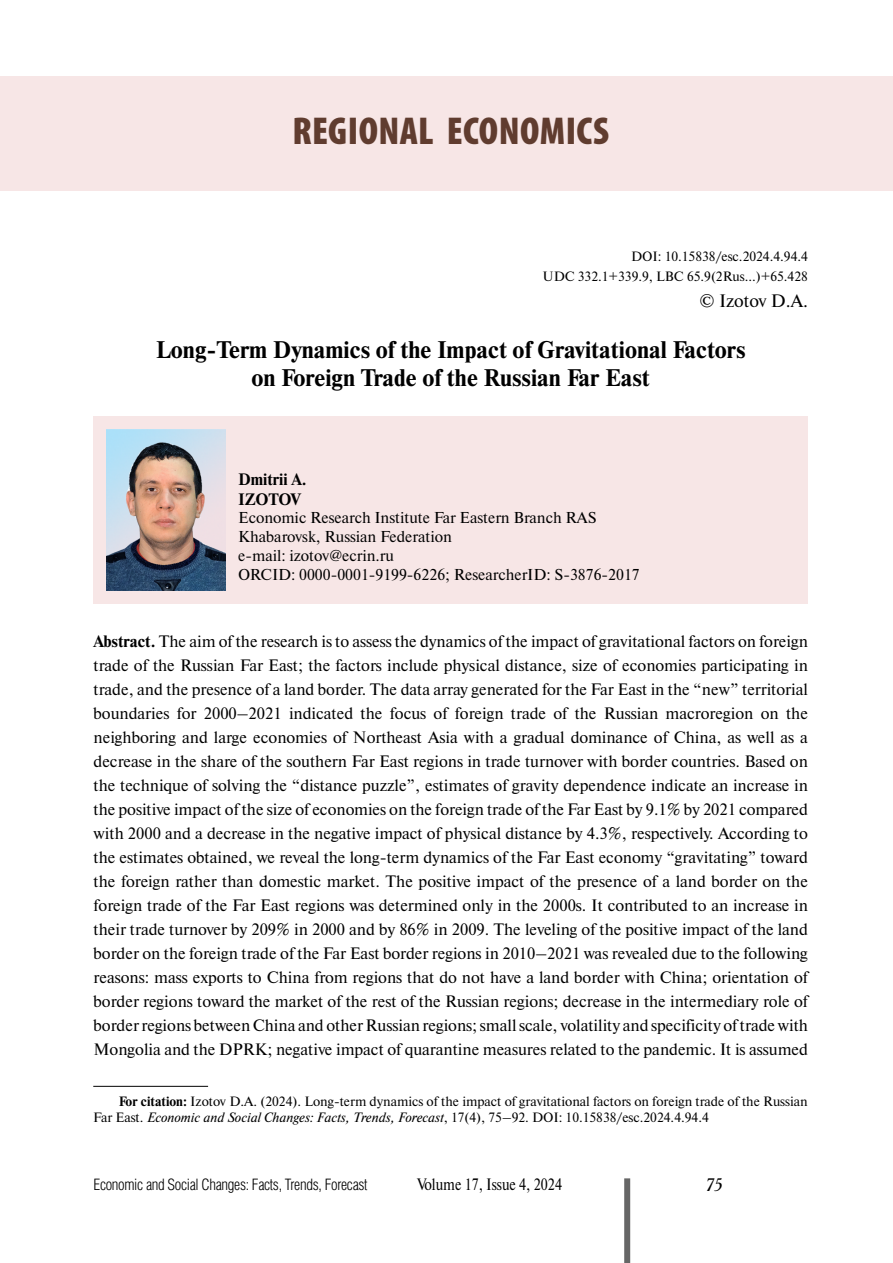
<style>
.page{position:relative;width:893px;height:1263px;background:#fff}
.page>*{position:absolute;margin:0;border:0;box-sizing:border-box;transform-origin:0 0}
.t1{font:900 condensed 39px "Myriad Pro";letter-spacing:.01em;color:#603c2f}
.t2{font:700 24px/28.8px "Newton C";color:#000;text-align:center}
.t3{font:18px "Newton C";color:#000}
.t4{font:italic 18px "Academy";color:#000}
.t5{font:16.5px/24px "Newton C";color:#000;text-align:justify}
.t6{font:16.5px "Newton C";color:#000;scale:.85 1}
.t7{font:700 16.5px/19.8px "Newton C";color:#000}
.t8{font:15.75px/18.9px "Newton C";color:#000}
.t9{font:300 15.75px "Helios Cond";letter-spacing:-.02em;color:#000}
.t10{font:13.5px/20.4px "Newton C";color:#000;text-align:right}
.s1{font-weight:700}
.s2{font-style:italic}
</style>
<div class="page">
<div style="left:624px;top:1178px;width:6px;height:85px;background:#666"></div>
<div style="left:0;top:76px;width:893px;height:114px;background:#f7e6e6"></div>
<div style="left:94px;top:416px;width:714px;height:187px;background:#f7e6e6"></div>
<hr style="left:93px;top:1086px;width:115px;height:1px;background:#000">
<img style="left:106px;top:429px;width:119px;height:162px">
<h1 class="t1" style="left:292px;top:106px;width:318px">REGIONAL ECONOMICS</h1>
<p class="t10" style="left:543px;top:246px;width:267px">DOI: 10.15838/esc.2024.4.94.4<br>UDC 332.1+339.9, LBC 65.9(2Rus…)+65.428</p>
<p class="t3" style="left:700px;top:291px;width:110px">© Izotov D.A.</p>
<h2 class="t2" style="left:156px;top:335px;width:591px">Long-Term Dynamics of the Impact of Gravitational Factors on Foreign Trade of the Russian Far East</h2>
<p class="t7" style="left:238px;top:469px;width:70px">Dmitrii А.<br>IZOTOV</p>
<p class="t8" style="left:238px;top:509px;width:403px">Economic Research Institute Far Eastern Branch RAS Khabarovsk, Russian Federation<br>e-mail: izotov@ecrin.ru<br>ORCID: 0000-0001-9199-6226; ResearcherID: S-3876-2017</p>
<p class="t5" style="left:94px;top:629px;width:716px"><span class="s1">Abstract.</span> The aim of the research is to assess the dynamics of the impact of gravitational factors on foreign trade of the Russian Far East; the factors include physical distance, size of economies participating in trade, and the presence of a land border. The data array generated for the Far East in the “new” territorial boundaries for 2000–2021 indicated the focus of foreign trade of the Russian macroregion on the neighboring and large economies of Northeast Asia with a gradual dominance of China, as well as a decrease in the share of the southern Far East regions in trade turnover with border countries. Based on the technique of solving the “distance puzzle”, estimates of gravity dependence indicate an increase in the positive impact of the size of economies on the foreign trade of the Far East by 9.1% by 2021 compared with 2000 and a decrease in the negative impact of physical distance by 4.3%, respectively. According to the estimates obtained, we reveal the long-term dynamics of the Far East economy “gravitating” toward the foreign rather than domestic market. The positive impact of the presence of a land border on the foreign trade of the Far East regions was determined only in the 2000s. It contributed to an increase in their trade turnover by 209% in 2000 and by 86% in 2009. The leveling of the positive impact of the land border on the foreign trade of the Far East border regions in 2010–2021 was revealed due to the following reasons: mass exports to China from regions that do not have a land border with China; orientation of border regions toward the market of the rest of the Russian regions; decrease in the intermediary role of border regions between China and other Russian regions; small scale, volatility and specificity of trade with Mongolia and the DPRK; negative impact of quarantine measures related to the pandemic. It is assumed</p>
<p class="t10" style="left:93px;top:1093px;width:716px;line-height:16.2px;text-align:left;text-indent:26px"><span class="s1">For citation:</span> Izotov D.A. (2024). Long-term dynamics of the impact of gravitational factors on foreign trade of the Russian<br>Far East. <span class="s2">Economic and Social Changes: Facts, Trends, Forecast</span>, 17(4), 75–92. DOI: 10.15838/esc.2024.4.94.4</p>
<p class="t9" style="left:94px;top:1176px;width:276px">Economic and Social Changes: Facts, Trends, Forecast</p>
<p class="t6" style="left:417px;top:1176px;width:172px">Volume 17, Issue 4, 2024</p>
<p class="t4" style="left:706px;top:1174px;width:18px">75</p>
</div>
